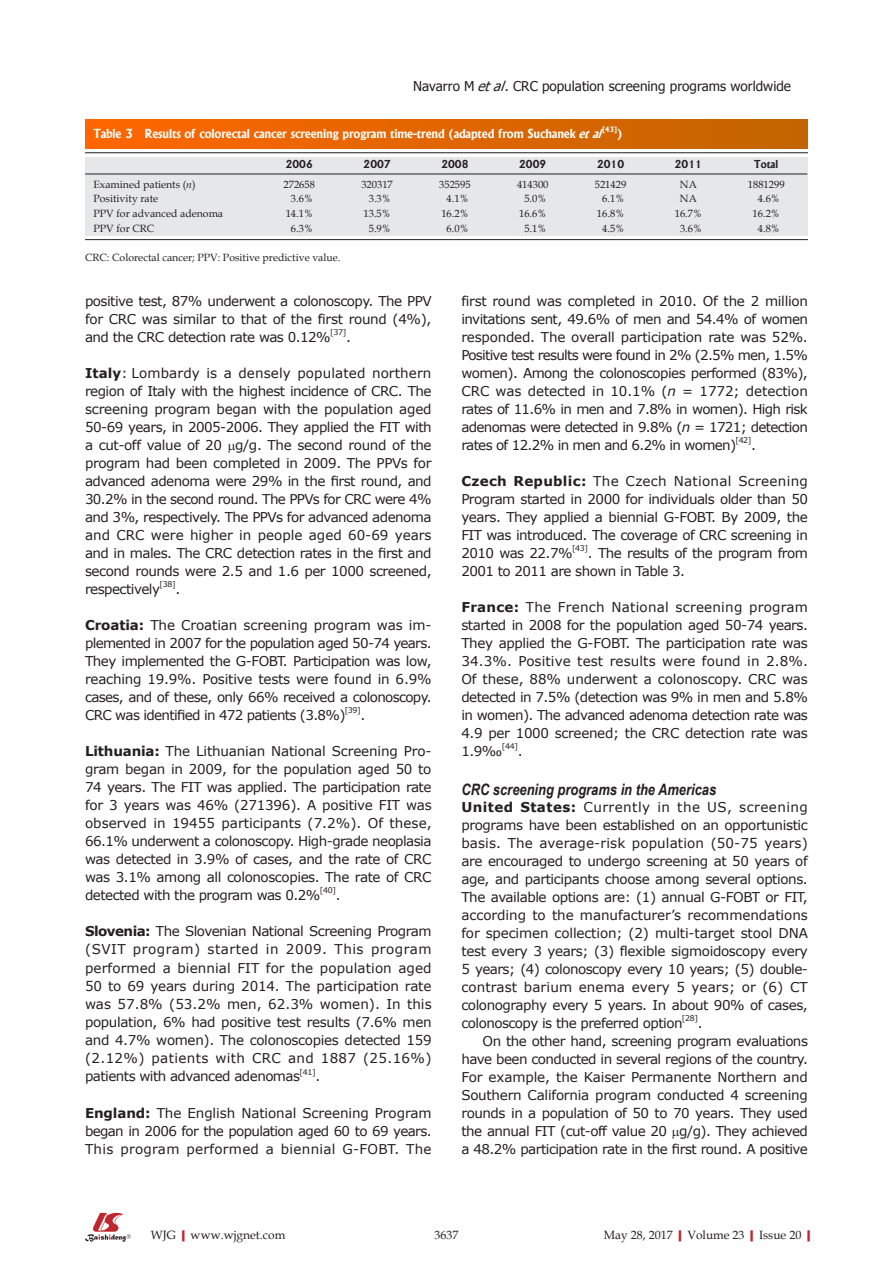
<style>
.page{position:relative;width:893px;height:1263px;background:#fff}
.page>*{position:absolute;margin:0;border:0;box-sizing:border-box;transform-origin:0 0}
.t1{font:italic 700 15.75px "Arial Narrow";color:#231f20}
.t2{font:13.5px/18px "Verdana";letter-spacing:-.04em;color:#231f20;text-align:justify}
.t3{font:13.5px "Tahoma";color:#231f20}
.t4{font:13.5px "Verdana";letter-spacing:-.02em;color:#231f20}
.t5{font:13.5px "Verdana";letter-spacing:-.01em;color:#231f20}
.t6{font:700 12px "Albertus";letter-spacing:-.01em;color:#fff}
.t7{font:12px "Book Antiqua";color:#231f20}
.t8{font:10.5px "Book Antiqua";color:#231f20}
.t9{font:700 10.5px "Albertus";color:#231f20}
.t10{font:7.8px "Verdana";letter-spacing:-.04em;color:#231f20}
.t11{font:700 7.05px "Albertus";color:#fff}
.s1{font-style:italic}
.s2{font-weight:700}
.s3{font-weight:700;color:#c0262d}
</style>
<div class="page">
<div style="left:85px;top:119px;width:723px;height:29px;background:linear-gradient(to right,#f60,#c16500)"></div>
<div style="left:85px;top:157px;width:723px;height:78px;background:#e6e7e9"></div>
<hr style="left:85px;top:152px;width:723px;height:1px;background:#231f20">
<hr style="left:85px;top:174px;width:722px;height:1px;background:#231f20">
<svg style="left:85px;top:1213px;width:46px;height:29px"></svg>
<hr style="left:85px;top:239px;width:723px;height:1px;background:#231f20">
<p class="t3" style="left:413px;top:77px;width:379px">Navarro M <span class="s1">etal</span>. CRC population screening programs worldwide</p>
<p class="t6" style="left:94px;top:126px;width:514px">Table 3 Results of colorectal cancer screening program time-trend (adapted from Suchanek <span class="s1">etal</span></p>
<p class="t11" style="left:602px;top:125px;width:17px">[43]</p>
<p class="t6" style="left:617px;top:126px;width:7px">)</p>
<p class="t9" style="left:286px;top:158px;width:29px">2006</p>
<p class="t9" style="left:364px;top:158px;width:29px">2007</p>
<p class="t9" style="left:441px;top:158px;width:29px">2008</p>
<p class="t9" style="left:519px;top:158px;width:29px">2009</p>
<p class="t9" style="left:597px;top:158px;width:29px">2010</p>
<p class="t9" style="left:675px;top:158px;width:29px">2011</p>
<p class="t9" style="left:754px;top:158px;width:25px">Total</p>
<p class="t8" style="left:94px;top:177px;width:104px">Examined patients (<span class="s1">n</span>)</p>
<p class="t8" style="left:284px;top:177px;width:33px">272658</p>
<p class="t8" style="left:361px;top:177px;width:33px">320317</p>
<p class="t8" style="left:439px;top:177px;width:33px">352595</p>
<p class="t8" style="left:517px;top:177px;width:33px">414300</p>
<p class="t8" style="left:595px;top:177px;width:33px">521429</p>
<p class="t8" style="left:680px;top:177px;width:18px">NA</p>
<p class="t8" style="left:748px;top:177px;width:38px">1881299</p>
<p class="t8" style="left:94px;top:191px;width:66px">Positivity rate</p>
<p class="t8" style="left:291px;top:191px;width:23px">3.6%</p>
<p class="t8" style="left:369px;top:191px;width:23px">3.3%</p>
<p class="t8" style="left:447px;top:191px;width:23px">4.1%</p>
<p class="t8" style="left:524px;top:191px;width:23px">5.0%</p>
<p class="t8" style="left:602px;top:191px;width:23px">6.1%</p>
<p class="t8" style="left:680px;top:191px;width:18px">NA</p>
<p class="t8" style="left:758px;top:191px;width:23px">4.6%</p>
<p class="t8" style="left:94px;top:206px;width:131px">PPV for advanced adenoma</p>
<p class="t8" style="left:286px;top:206px;width:29px">14.1%</p>
<p class="t8" style="left:363px;top:206px;width:29px">13.5%</p>
<p class="t8" style="left:441px;top:206px;width:29px">16.2%</p>
<p class="t8" style="left:519px;top:206px;width:29px">16.6%</p>
<p class="t8" style="left:597px;top:206px;width:29px">16.8%</p>
<p class="t8" style="left:675px;top:206px;width:29px">16.7%</p>
<p class="t8" style="left:753px;top:206px;width:29px">16.2%</p>
<p class="t8" style="left:94px;top:221px;width:62px">PPV for CRC</p>
<p class="t8" style="left:291px;top:221px;width:23px">6.3%</p>
<p class="t8" style="left:369px;top:221px;width:23px">5.9%</p>
<p class="t8" style="left:447px;top:221px;width:23px">6.0%</p>
<p class="t8" style="left:524px;top:221px;width:23px">5.1%</p>
<p class="t8" style="left:602px;top:221px;width:23px">4.5%</p>
<p class="t8" style="left:680px;top:221px;width:23px">3.6%</p>
<p class="t8" style="left:758px;top:221px;width:23px">4.8%</p>
<p class="t8" style="left:85px;top:250px;width:257px">CRC: Colorectal cancer; PPV: Positive predictive value.</p>
<p class="t2" style="left:85px;top:292px;width:348px">positive test, 87% underwent a colonoscopy. The PPV for CRC was similar to that of the first round (4%), and the CRC detection rate was 0.12%</p>
<p class="t10" style="left:330px;top:327px;width:18px">[37]</p>
<p class="t2" style="left:346px;top:328px;width:6px">.</p>
<p class="t2" style="left:85px;top:364px;width:348px"><span class="s2">Italy</span>: Lombardy is a densely populated northern region of Italy with the highest incidence of CRC. The screening program began with the population aged 50-69 years, in 2005-2006. They applied the FIT with a cut-off value of 20 g/g. The second round of the program had been completed in 2009. The PPVs for advanced adenoma were 29% in the first round, and 30.2% in the second round. The PPVs for CRC were 4% and 3%, respectively. The PPVs for advanced adenoma and CRC were higher in people aged 60-69 years and in males. The CRC detection rates in the first and second rounds were 2.5 and 1.6 per 1000 screened, respectively</p>
<p class="t10" style="left:160px;top:579px;width:18px">[38]</p>
<p class="t2" style="left:175px;top:580px;width:6px">.</p>
<p class="t2" style="left:85px;top:616px;width:348px;text-align:left"><span class="s2">Croatia:</span> The Croatian screening program was im&shy;plemented in 2007 for the population aged 50-74 years.<br>They implemented the G-FOBT. Participation was low, reaching 19.9%. Positive tests were found in 6.9% cases, and of these, only 66% received a colonoscopy.<br>CRC was identified in 472 patients (3.8%)</p>
<p class="t10" style="left:345px;top:705px;width:17px">[39]</p>
<p class="t2" style="left:360px;top:706px;width:6px">.</p>
<p class="t2" style="left:85px;top:742px;width:348px;text-align:left"><span class="s2">Lithuania:</span> The Lithuanian National Screening Pro&shy;gram began in 2009, for the population aged 50 to 74 years. The FIT was applied. The participation rate for 3 years was 46% (271396). A positive FIT was observed in 19455 participants (7.2%). Of these, 66.1% underwent a colonoscopy. High-grade neoplasia was detected in 3.9% of cases, and the rate of CRC was 3.1% among all colonoscopies. The rate of CRC detected with the program was 0.2%</p>
<p class="t10" style="left:320px;top:885px;width:18px">[40]</p>
<p class="t2" style="left:336px;top:886px;width:6px">.</p>
<p class="t2" style="left:85px;top:922px;width:348px"><span class="s2">Slovenia:</span> The Slovenian National Screening Program (SVIT program) started in 2009. This program performed a biennial FIT for the population aged 50 to 69 years during 2014. The participation rate was 57.8% (53.2% men, 62.3% women). In this population, 6% had positive test results (7.6% men and 4.7% women). The colonoscopies detected 159 (2.12%) patients with CRC and 1887 (25.16%) patients with advanced adenomas</p>
<p class="t10" style="left:300px;top:1066px;width:18px">[41]</p>
<p class="t2" style="left:315px;top:1067px;width:6px">.</p>
<p class="t2" style="left:85px;top:1103px;width:348px"><span class="s2">England:</span> The English National Screening Program began in 2006 for the population aged 60 to 69 years.<br>This program performed a biennial G-FOBT. The</p>
<p class="t2" style="left:461px;top:292px;width:348px">first round was completed in 2010. Of the 2 million invitations sent, 49.6% of men and 54.4% of women responded. The overall participation rate was 52%.<br>Positive test results were found in 2% (2.5% men, 1.5% women). Among the colonoscopies performed (83%), CRC was detected in 10.1% (<span class="s1">n</span> = 1772; detection rates of 11.6% in men and 7.8% in women). High risk adenomas were detected in 9.8% (<span class="s1">n</span> = 1721; detection rates of 12.2% in men and 6.2% in women)</p>
<p class="t10" style="left:735px;top:435px;width:17px">[42]</p>
<p class="t2" style="left:751px;top:436px;width:6px">.</p>
<p class="t2" style="left:461px;top:472px;width:348px"><span class="s2">Czech Republic:</span> The Czech National Screening Program started in 2000 for individuals older than 50 years. They applied a biennial G-FOBT. By 2009, the FIT was introduced. The coverage of CRC screening in 2010 was 22.7%</p>
<p class="t10" style="left:572px;top:543px;width:18px">[43]</p>
<p class="t2" style="left:461px;top:544px;width:348px;text-indent:127px">. The results of the program from<br>2001 to 2011 are shown in Table 3.</p>
<p class="t2" style="left:461px;top:598px;width:348px"><span class="s2">France:</span> The French National screening program started in 2008 for the population aged 50-74 years.<br>They applied the G-FOBT. The participation rate was 34.3%. Positive test results were found in 2.8%.<br>Of these, 88% underwent a colonoscopy. CRC was detected in 7.5% (detection was 9% in men and 5.8% in women). The advanced adenoma detection rate was 4.9 per 1000 screened; the CRC detection rate was 1.9‰</p>
<p class="t10" style="left:502px;top:741px;width:18px">[44]</p>
<p class="t2" style="left:518px;top:742px;width:6px">.</p>
<p class="t1" style="left:461px;top:777px;width:256px">CRC screening programs in the Americas</p>
<p class="t2" style="left:461px;top:798px;width:348px"><span class="s2">United States:</span> Currently in the US, screening programs have been established on an opportunistic basis. The average-risk population (50-75 years) are encouraged to undergo screening at 50 years of age, and participants choose among several options.<br>The available options are: (1) annual G-FOBT or FIT, according to the manufacturer’s recommendations for specimen collection; (2) multi-target stool DNA test every 3 years; (3) flexible sigmoidoscopy every 5 years; (4) colonoscopy every 10 years; (5) double&shy;contrast barium enema every 5 years; or (6) CT colonography every 5 years. In about 90% of cases, colonoscopy is the preferred option</p>
<p class="t10" style="left:682px;top:1013px;width:18px">[28]</p>
<p class="t2" style="left:698px;top:1014px;width:6px">.</p>
<p class="t2" style="left:483px;top:1032px;width:327px">On the other hand, screening program evaluations</p>
<p class="t2" style="left:461px;top:1050px;width:348px">have been conducted in several regions of the country.</p>
<p class="t5" style="left:461px;top:1067px;width:348px">For example, the Kaiser Permanente Northern and</p>
<p class="t4" style="left:461px;top:1086px;width:348px">Southern California program conducted 4 screening</p>
<p class="t2" style="left:461px;top:1104px;width:348px">rounds in a population of 50 to 70 years. They used</p>
<p class="t2" style="left:461px;top:1122px;width:348px">the annual FIT (cut-off value 20 g/g). They achieved</p>
<p class="t2" style="left:461px;top:1140px;width:348px">a 48.2% participation rate in the first round. A positive</p>
<p class="t7" style="left:151px;top:1226px;width:136px">WJG<span class="s3">|</span>www.wjgnet.com</p>
<p class="t7" style="left:434px;top:1226px;width:25px">3637</p>
<p class="t7" style="left:604px;top:1226px;width:214px">May 28, 2017<span class="s3">|</span>Volume 23<span class="s3">|</span>Issue 20<span class="s3">|</span></p>
</div>
